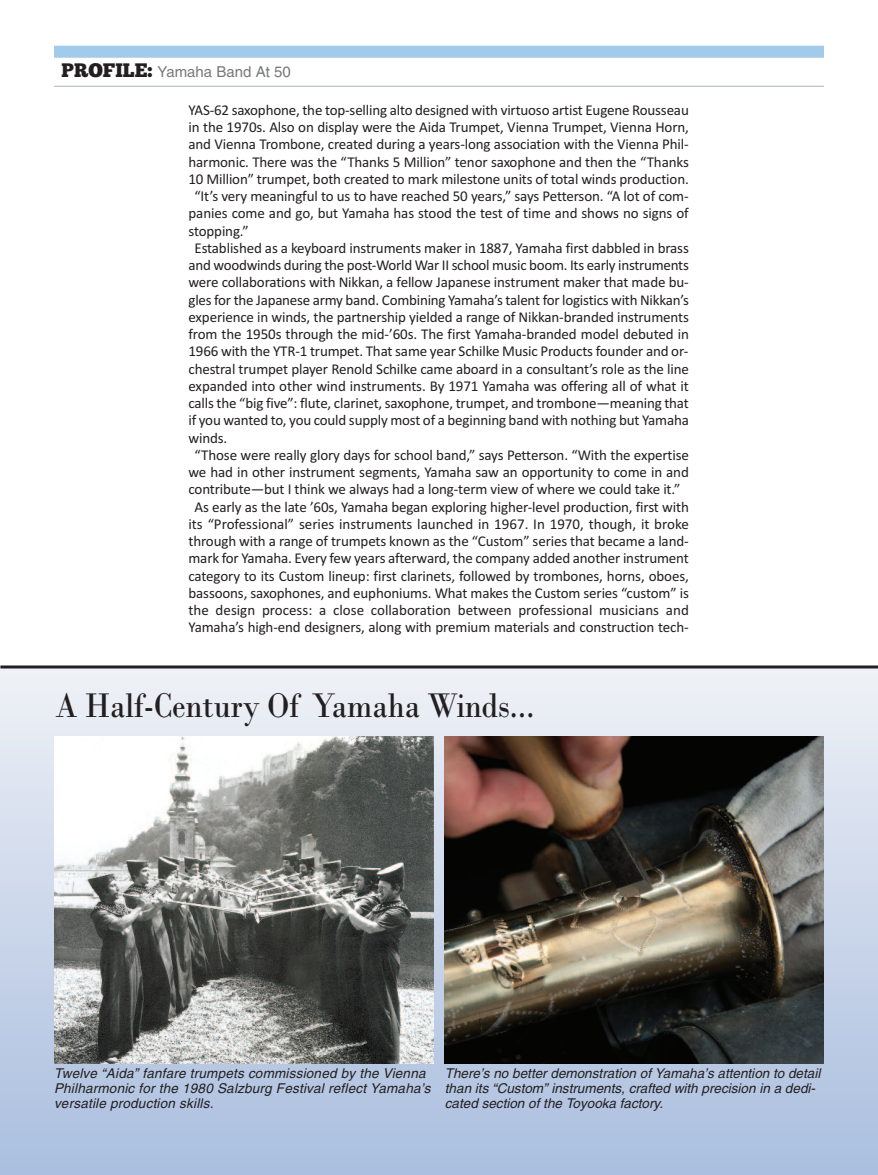
<style>
.page{position:relative;width:878px;height:1175px;background:#fff}
.page>*{position:absolute;margin:0;border:0;box-sizing:border-box;transform-origin:0 0}
.t1{font:36px "Bodoni";letter-spacing:-.01em;color:#231f20;scale:.88 1}
.t2{font:15px "Calibri";letter-spacing:-.01em;color:#231f20}
.t3{font:15px "Switzerland";color:#76787b}
.t4{font:13.5px/15px "Switzerland";color:#231f20}
.s1{font-family:"Chunk Five";font-size:19.5px;color:#231f20}
</style>
<div class="page">
<div style="left:0;top:667px;width:878px;height:507px;background:linear-gradient(to bottom,#edeff4,#a8bcdc)"></div>
<div style="left:54px;top:46px;width:770px;height:12px;background:#a1caeb"></div>
<hr style="left:54px;top:86px;width:770px;height:1px;background:#aeb3b8">
<img style="left:54px;top:736px;width:379px;height:327px">
<img style="left:445px;top:736px;width:379px;height:327px">
<hr style="left:0;top:665px;width:878px;height:3px;background:#231f20">
<p class="t3" style="left:62px;top:63px;width:231px"><span class="s1">PROFILE:</span> Yamaha Band At 50</p>
<p class="t2" style="left:188px;top:101px;width:502px">YAS-62 saxophone, the top-selling alto designed with virtuoso artist Eugene Rousseau</p>
<p class="t2" style="left:188px;top:118px;width:502px">in the 1970s. Also on display were the Aida Trumpet, Vienna Trumpet, Vienna Horn,</p>
<p class="t2" style="left:188px;top:135px;width:501px">and Vienna Trombone, created during a years-long association with the Vienna Phil-</p>
<p class="t2" style="left:188px;top:153px;width:502px">harmonic. There was the “Thanks 5 Million” tenor saxophone and then the “Thanks</p>
<p class="t2" style="left:188px;top:170px;width:502px">10 Million” trumpet, both created to mark milestone units of total winds production.</p>
<p class="t2" style="left:194px;top:187px;width:495px">“It’s very meaningful to us to have reached 50 years,” says Petterson. “A lot of com-</p>
<p class="t2" style="left:188px;top:204px;width:502px">panies come and go, but Yamaha has stood the test of time and shows no signs of</p>
<p class="t2" style="left:188px;top:222px;width:62px">stopping.”</p>
<p class="t2" style="left:194px;top:239px;width:496px">Established as a keyboard instruments maker in 1887, Yamaha first dabbled in brass</p>
<p class="t2" style="left:188px;top:256px;width:502px">and woodwinds during the post-World War II school music boom. Its early instruments</p>
<p class="t2" style="left:188px;top:273px;width:501px">were collaborations with Nikkan, a fellow Japanese instrument maker that made bu-</p>
<p class="t2" style="left:188px;top:291px;width:502px">gles for the Japanese army band. Combining Yamaha’s talent for logistics with Nikkan’s</p>
<p class="t2" style="left:188px;top:308px;width:502px">experience in winds, the partnership yielded a range of Nikkan-branded instruments</p>
<p class="t2" style="left:188px;top:325px;width:502px">from the 1950s through the mid-’60s. The first Yamaha-branded model debuted in</p>
<p class="t2" style="left:188px;top:342px;width:501px">1966 with the YTR-1 trumpet. That same year Schilke Music Products founder and or-</p>
<p class="t2" style="left:188px;top:360px;width:502px">chestral trumpet player Renold Schilke came aboard in a consultant’s role as the line</p>
<p class="t2" style="left:188px;top:377px;width:502px">expanded into other wind instruments. By 1971 Yamaha was offering all of what it</p>
<p class="t2" style="left:188px;top:394px;width:502px">calls the “big five”: flute, clarinet, saxophone, trumpet, and trombone—meaning that</p>
<p class="t2" style="left:188px;top:411px;width:502px">if you wanted to, you could supply most of a beginning band with nothing but Yamaha</p>
<p class="t2" style="left:188px;top:429px;width:40px">winds.</p>
<p class="t2" style="left:194px;top:446px;width:496px">“Those were really glory days for school band,” says Petterson. “With the expertise</p>
<p class="t2" style="left:188px;top:463px;width:502px">we had in other instrument segments, Yamaha saw an opportunity to come in and</p>
<p class="t2" style="left:188px;top:480px;width:493px">contribute—but I think we always had a long-term view of where we could take it.”</p>
<p class="t2" style="left:194px;top:498px;width:496px">As early as the late ’60s, Yamaha began exploring higher-level production, first with</p>
<p class="t2" style="left:188px;top:515px;width:502px">its “Professional” series instruments launched in 1967. In 1970, though, it broke</p>
<p class="t2" style="left:188px;top:532px;width:501px">through with a range of trumpets known as the “Custom” series that became a land-</p>
<p class="t2" style="left:188px;top:549px;width:502px">mark for Yamaha. Every few years afterward, the company added another instrument</p>
<p class="t2" style="left:188px;top:567px;width:502px">category to its Custom lineup: first clarinets, followed by trombones, horns, oboes,</p>
<p class="t2" style="left:188px;top:584px;width:502px">bassoons, saxophones, and euphoniums. What makes the Custom series “custom” is</p>
<p class="t2" style="left:188px;top:601px;width:502px">the design process: a close collaboration between professional musicians and</p>
<p class="t2" style="left:188px;top:618px;width:501px">Yamaha’s high-end designers, along with premium materials and construction tech-</p>
<h1 class="t1" style="left:55px;top:683px;width:546px">A Half-Century Of Yamaha Winds...</h1>
<p class="t4" style="left:54px;top:1065px;width:378px">Twelve “Aida” fanfare trumpets commissioned by the Vienna<br>Philharmonic for the 1980 Salzburg Festival reflect Yamaha’s versatile production skills.</p>
<p class="t4" style="left:445px;top:1065px;width:377px">There’s no better demonstration of Yamaha’s attention to detail than its “Custom” instruments, crafted with precision in a dedi&shy;cated section of the Toyooka factory.</p>
</div>
